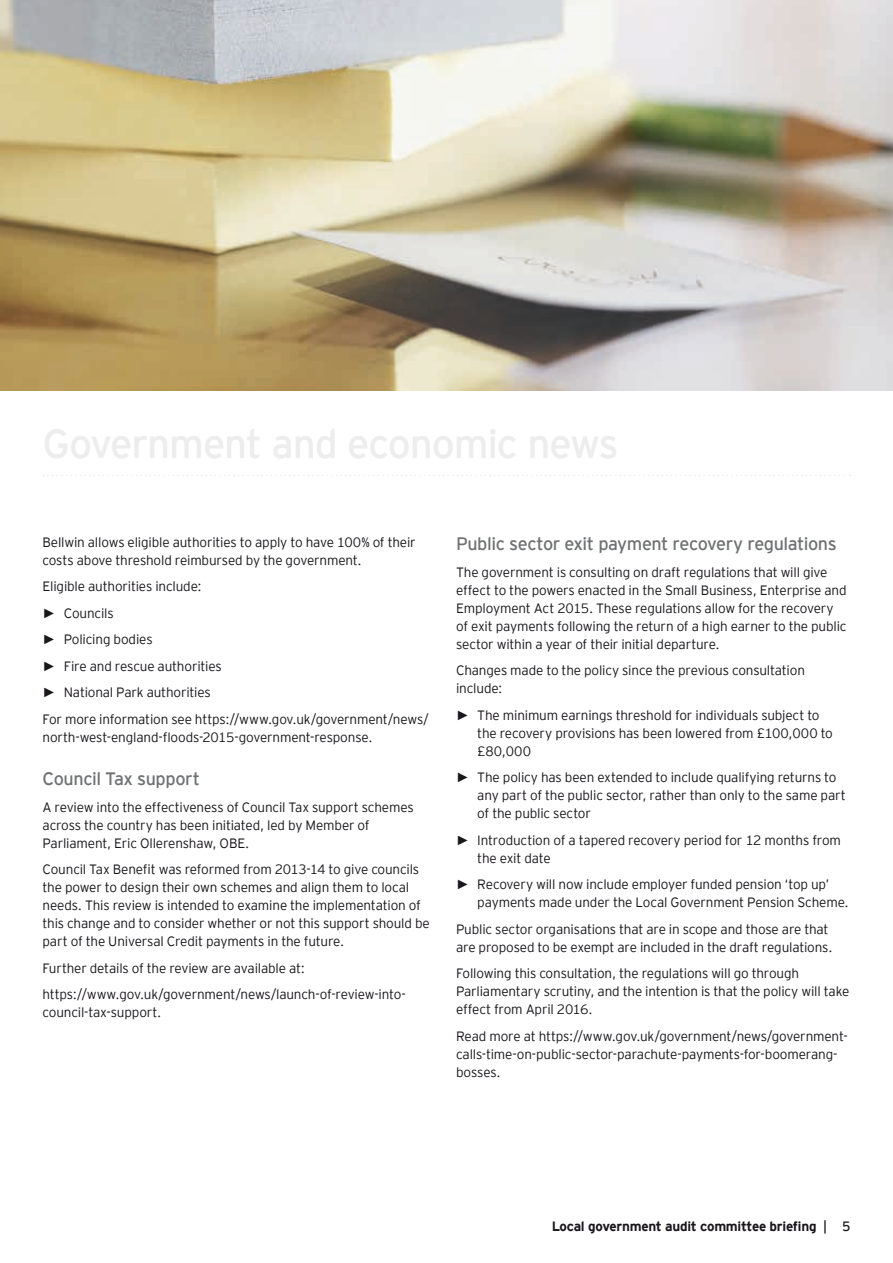
<style>
.page{position:relative;width:893px;height:1263px;background:#fff}
.page>*{position:absolute;margin:0;border:0;box-sizing:border-box;transform-origin:0 0}
.t1{font:18px "EY Interstate";letter-spacing:-.025em;color:#707173}
.t2{font:300 13.5px/18px "EY Interstate";letter-spacing:-.015em;color:#1a171c}
.t3{font:700 13.5px "EY Interstate";letter-spacing:-.02em;color:#1a171c}
.s1{font-family:"Arial";font-weight:700}
.s2{font-weight:400}
</style>
<div class="page">
<svg style="left:43px;top:475px;width:808px;height:1px"></svg>
<img style="left:0;top:0;width:893px;height:390px">
<p class="t2" style="left:43px;top:532px;width:375px">Bellwin allows eligible authorities to apply to have 100% of their costs above threshold reimbursed by the government.</p>
<p class="t2" style="left:43px;top:572px;width:388px;line-height:26.5px">Eligible authorities include:<br><span class="s1">►</span> Councils<br><span class="s1">►</span> Policing bodies<br><span class="s1">►</span> Fire and rescue authorities<br><span class="s1">►</span> National Park authorities<br>For more information see https://www.gov.uk/government/news/</p>
<p class="t2" style="left:43px;top:727px;width:331px">north-west-england-floods-2015-government-response.</p>
<h1 class="t1" style="left:43px;top:766px;width:159px">Council Tax support</h1>
<p class="t2" style="left:43px;top:797px;width:373px">A review into the effectiveness of Council Tax support schemes across the country has been initiated, led by Member of<br>Parliament, Eric Ollerenshaw, OBE.</p>
<p class="t2" style="left:43px;top:860px;width:389px">Council Tax Benefit was reformed from 2013-14 to give councils the power to design their own schemes and align them to local needs. This review is intended to examine the implementation of this change and to consider whether or not this support should be part of the Universal Credit payments in the future.</p>
<p class="t2" style="left:43px;top:954px;width:365px;line-height:26.5px">Further details of the review are available at: https://www.gov.uk/government/news/launch-of-review-into-</p>
<p class="t2" style="left:43px;top:1003px;width:120px">council-tax-support.</p>
<h1 class="t1" style="left:456px;top:531px;width:382px">Public sector exit payment recovery regulations</h1>
<p class="t2" style="left:456px;top:562px;width:392px">The government is consulting on draft regulations that will give effect to the powers enacted in the Small Business, Enterprise and Employment Act 2015. These regulations allow for the recovery of exit payments following the return of a high earner to the public sector within a year of their initial departure.</p>
<p class="t2" style="left:456px;top:661px;width:350px">Changes made to the policy since the previous consultation include:</p>
<p class="t2" style="left:477px;top:705px;width:357px;text-indent:-21px"><span class="s1">►</span> The minimum earnings threshold for individuals subject to the recovery provisions has been lowered from £100,000 to £80,000</p>
<p class="t2" style="left:477px;top:768px;width:370px;text-indent:-21px"><span class="s1">►</span> The policy has been extended to include qualifying returns to any part of the public sector, rather than only to the same part of the public sector</p>
<p class="t2" style="left:477px;top:830px;width:365px;text-indent:-21px"><span class="s1">►</span> Introduction of a tapered recovery period for 12 months from the exit date</p>
<p class="t2" style="left:477px;top:875px;width:373px;text-indent:-21px"><span class="s1">►</span> Recovery will now include employer funded pension ‘top up’ payments made under the Local Government Pension Scheme.</p>
<p class="t2" style="left:456px;top:919px;width:378px">Public sector organisations that are in scope and those are that are proposed to be exempt are included in the draft regulations.</p>
<p class="t2" style="left:456px;top:964px;width:395px">Following this consultation, the regulations will go through<br>Parliamentary scrutiny, and the intention is that the policy will take effect from April 2016.</p>
<p class="t2" style="left:456px;top:1026px;width:393px">Read more at https://www.gov.uk/government/news/government&shy;calls-time-on-public-sector-parachute-payments-for-boomerang&shy;bosses.</p>
<p class="t3" style="left:552px;top:1217px;width:300px">Local government audit committee briefing <span class="s2">| 5</span></p>
</div>
